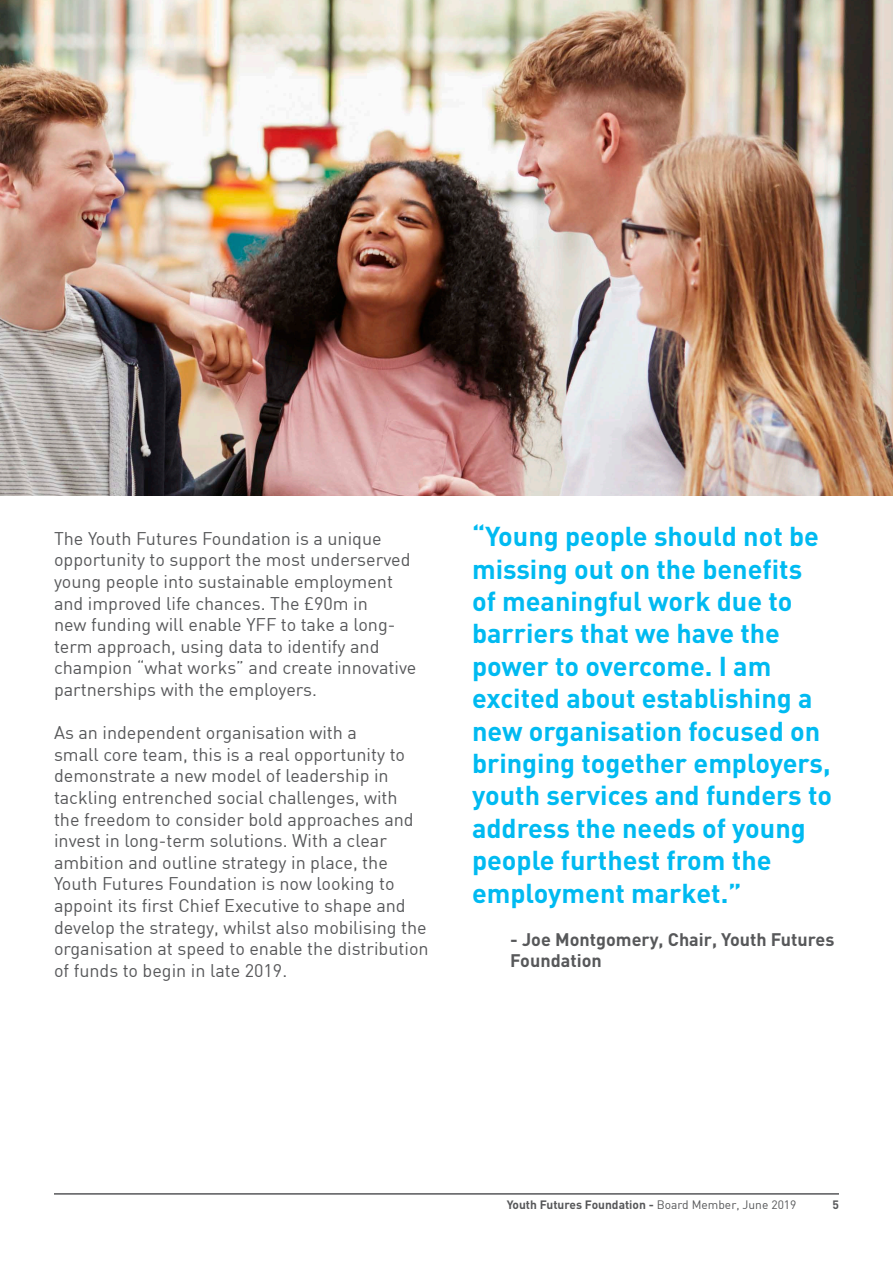
<style>
.page{position:relative;width:893px;height:1263px;background:#fff}
.page>*{position:absolute;margin:0;border:0;box-sizing:border-box;transform-origin:0 0}
.t1{font:700 27px/32.4px "DIN";color:#00baf1}
.t2{font:18px/21.6px "DIN";color:#57585a}
.t3{font:700 18px/21.6px "DIN";color:#57585a}
.t4{font:700 12px "DIN";color:#57585a}
.s1{font-weight:400}
</style>
<div class="page">
<hr style="left:54px;top:1193px;width:785px;height:1px;background:#57585a">
<img style="left:0;top:0;width:893px;height:495px">
<p class="t2" style="left:54px;top:527px;width:364px">The Youth Futures Foundation is a unique opportunity to support the most underserved young people into sustainable employment and improved life chances. The £90m in<br>new funding will enable YFF to take a long&shy;term approach, using data to identify and champion “what works” and create innovative partnerships with the employers.</p>
<p class="t2" style="left:54px;top:721px;width:376px">As an independent organisation with a<br>small core team, this is a real opportunity to demonstrate a new model of leadership in tackling entrenched social challenges, with<br>the freedom to consider bold approaches and invest in long-term solutions. With a clear ambition and outline strategy in place, the Youth Futures Foundation is now looking to appoint its first Chief Executive to shape and develop the strategy, whilst also mobilising the organisation at speed to enable the distribution of funds to begin in late 2019.</p>
<p class="t1" style="left:472px;top:519px;width:362px">“Young people should not be missing out on the benefits of meaningful work due to barriers that we have the power to overcome. I am excited about establishing a new organisation focused on bringing together employers, youth services and funders to address the needs of young people furthest from the employment market.”</p>
<p class="t3" style="left:510px;top:928px;width:326px">- Joe Montgomery, Chair, Youth Futures<br>Foundation</p>
<p class="t4" style="left:507px;top:1197px;width:291px">Youth Futures Foundation - <span class="s1">Board Member, June 2019</span></p>
<p class="t4" style="left:832px;top:1196px;width:8px">5</p>
</div>
